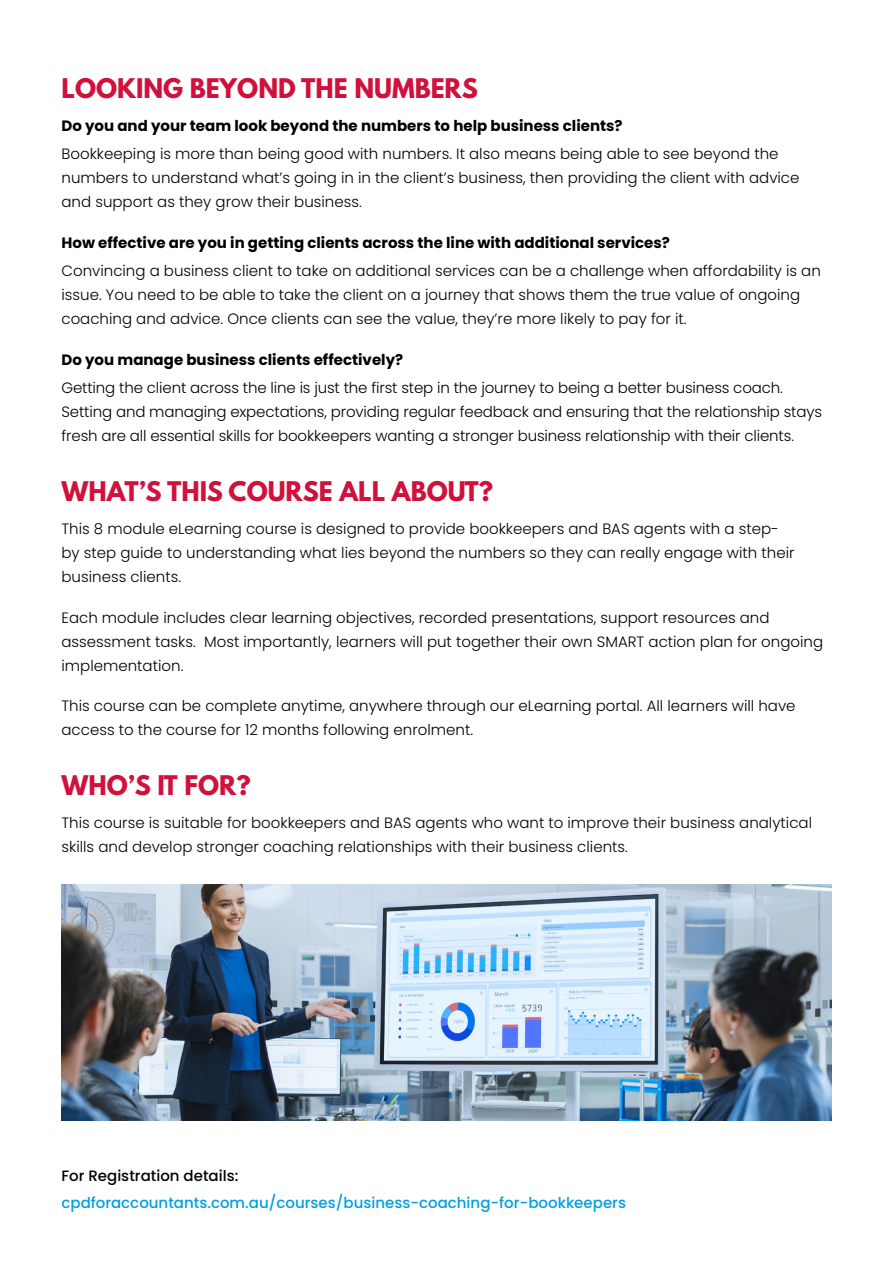
<style>
.page{position:relative;width:893px;height:1263px;background:#fff}
.page>*{position:absolute;margin:0;border:0;box-sizing:border-box;transform-origin:0 0}
.t1{font:700 24px "League Spartan";color:#d0113c}
.t2{font:300 15px/24px "Poppins";color:#000}
.t3{font:700 15px "Poppins";color:#000}
.t4{font:500 15px "Poppins";color:#009fe3}
.t5{font:500 15px "Poppins";color:#000}
</style>
<div class="page">
<img style="left:61px;top:884px;width:770px;height:236px">
<h1 class="t1" style="left:62px;top:69px;width:418px">LOOKING BEYOND THE NUMBERS</h1>
<p class="t3" style="left:62px;top:117px;width:563px">Do you and your team look beyond the numbers to help business clients?</p>
<p class="t2" style="left:62px;top:142px;width:739px">Bookkeeping is more than being good with numbers. It also means being able to see beyond the numbers to understand what’s going in in the client’s business, then providing the client with advice and support as they grow their business.</p>
<p class="t3" style="left:62px;top:234px;width:610px">How effective are you in getting clients across the line with additional services?</p>
<p class="t2" style="left:62px;top:259px;width:761px">Convincing a business client to take on additional services can be a challenge when affordability is an issue. You need to be able to take the client on a journey that shows them the true value of ongoing coaching and advice. Once clients can see the value, they’re more likely to pay for it.</p>
<p class="t3" style="left:62px;top:351px;width:343px">Do you manage business clients effectively?</p>
<p class="t2" style="left:62px;top:376px;width:762px">Getting the client across the line is just the first step in the journey to being a better business coach.<br>Setting and managing expectations, providing regular feedback and ensuring that the relationship stays fresh are all essential skills for bookkeepers wanting a stronger business relationship with their clients.</p>
<h1 class="t1" style="left:62px;top:473px;width:433px">WHAT’S THIS COURSE ALL ABOUT?</h1>
<p class="t2" style="left:62px;top:517px;width:735px">This 8 module eLearning course is designed to provide bookkeepers and BAS agents with a step&shy;by step guide to understanding what lies beyond the numbers so they can really engage with their business clients.</p>
<p class="t2" style="left:62px;top:605px;width:763px">Each module includes clear learning objectives, recorded presentations, support resources and assessment tasks. Most importantly, learners will put together their own SMART action plan for ongoing implementation.</p>
<p class="t2" style="left:62px;top:694px;width:736px">This course can be complete anytime, anywhere through our eLearning portal. All learners will have access to the course for 12 months following enrolment.</p>
<h1 class="t1" style="left:62px;top:767px;width:191px">WHO’S IT FOR?</h1>
<p class="t2" style="left:62px;top:811px;width:752px">This course is suitable for bookkeepers and BAS agents who want to improve their business analytical skills and develop stronger coaching relationships with their business clients.</p>
<p class="t5" style="left:62px;top:1167px;width:178px">For Registration details:</p>
<p class="t4" style="left:62px;top:1194px;width:566px">cpdforaccountants.com.au/courses/business-coaching-for-bookkeepers</p>
</div>
